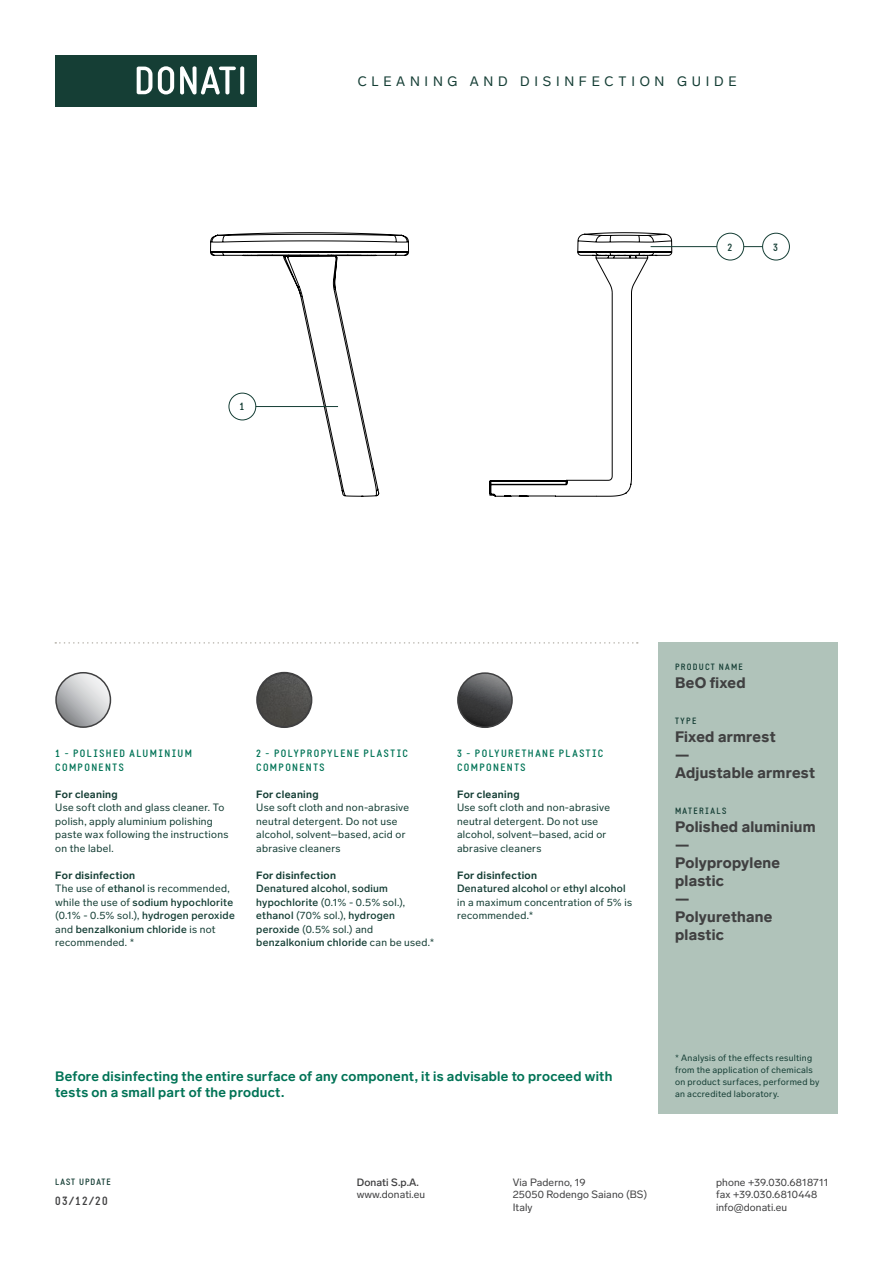
<style>
.page{position:relative;width:893px;height:1263px;background:#fff}
.page>*{position:absolute;margin:0;border:0;box-sizing:border-box;transform-origin:0 0}
.t1{font:900 15px/18px "Lab Grotesque";letter-spacing:.02em;color:#404041}
.t2{font:700 13.5px/16.5px "Lab Grotesque";letter-spacing:.02em;color:#007356}
.t3{font:13.5px "Lab Grotesque";letter-spacing:.35em;color:#153e35}
.t4{font:700 12px "Static";color:#404041}
.t5{font:10.5px/13.5px "Lab Grotesque";letter-spacing:.025em;color:#153e35}
.t6{font:500 10.5px/13.5px "Lab Grotesque";letter-spacing:.025em;color:#153e35}
.t7{font:10.5px/12.6px "Lab Grotesque";letter-spacing:.01em;color:#404041}
.t8{font:700 10.5px/13.5px "Static";letter-spacing:.135em;color:#007356}
.t9{font:700 10.5px "Lab Grotesque";letter-spacing:.03em;color:#153e35}
.t10{font:500 10.5px "Lab Grotesque";letter-spacing:.01em;color:#404041}
.t11{font:700 10.5px "Static";color:#153e35}
.t12{font:9px/12px "Lab Grotesque";letter-spacing:.03em;color:#153e35}
.t13{font:700 9px "Static";letter-spacing:.135em;color:#153e35}
.t14{font:700 9px "Static";letter-spacing:.1em;color:#153e35}
.s1{font-weight:700}
.s2{font-weight:500}
.s3{font-weight:400}
</style>
<div class="page">
<div style="left:658px;top:642px;width:180px;height:472px;background:#b0c3ba"></div>
<svg style="left:55px;top:642px;width:583px;height:2px"></svg>
<svg style="left:210px;top:232px;width:462px;height:265px"></svg>
<svg style="left:56px;top:673px;width:54px;height:54px;background:#c0c1c3"></svg>
<div style="left:55px;top:672px;width:56px;height:56px;border:2px solid #404041;border-radius:50%"></div>
<img style="left:257px;top:673px;width:54px;height:53px">
<div style="left:256px;top:672px;width:56px;height:56px;border:2px solid #404041;border-radius:50%"></div>
<svg style="left:458px;top:673px;width:54px;height:54px;background:#4b4c4d"></svg>
<div style="left:457px;top:672px;width:56px;height:56px;border:2px solid #404041;border-radius:50%"></div>
<hr style="left:251px;top:406px;width:87px;height:1px;background:#153e35">
<hr style="left:651px;top:246px;width:138px;height:1px;background:#153e35">
<div style="left:229px;top:393px;width:27px;height:27px;background:#fff;border-radius:50%"></div>
<div style="left:229px;top:393px;width:27px;height:27px;border:1px solid #153e35;border-radius:50%"></div>
<div style="left:763px;top:233px;width:26px;height:27px;background:#fff;border-radius:50%"></div>
<div style="left:762px;top:233px;width:28px;height:27px;border:1px solid #153e35;border-radius:50%"></div>
<div style="left:717px;top:233px;width:27px;height:27px;background:#fff;border-radius:50%"></div>
<div style="left:716px;top:233px;width:28px;height:27px;border:1px solid #153e35;border-radius:50%"></div>
<div style="left:55px;top:55px;width:202px;height:51px;background:#153e35"></div>
<svg style="left:137px;top:66px;width:107px;height:29px"></svg>
<p class="t3" style="left:358px;top:73px;width:380px">CLEANING AND DISINFECTION GUIDE</p>
<p class="t11" style="left:239px;top:400px;width:6px">1</p>
<p class="t11" style="left:727px;top:241px;width:6px">2</p>
<p class="t11" style="left:773px;top:241px;width:6px">3</p>
<p class="t8" style="left:55px;top:747px;width:138px">1 - POLISHED ALUMINIUM<br>COMPONENTS</p>
<p class="t9" style="left:55px;top:788px;width:64px">For cleaning</p>
<p class="t5" style="left:55px;top:801px;width:175px">Use soft cloth and glass cleaner. To polish, apply aluminium polishing paste wax following the instructions on the label.</p>
<p class="t5" style="left:55px;top:868px;width:181px"><span class="s1">For disinfection<br></span>The use of <span class="s2">ethanol</span> is recommended, while the use of <span class="s2">sodium hypochlorite </span>(0.1% - 0.5% sol.), <span class="s2">hydrogen peroxide </span>and <span class="s2">benzalkonium chloride</span> is not recommended. *</p>
<p class="t8" style="left:256px;top:747px;width:153px">2 - POLYPROPYLENE PLASTIC<br>COMPONENTS</p>
<p class="t9" style="left:256px;top:788px;width:64px">For cleaning</p>
<p class="t5" style="left:256px;top:801px;width:154px">Use soft cloth and non-abrasive neutral detergent. Do not use alcohol, solvent–based, acid or abrasive cleaners</p>
<p class="t6" style="left:256px;top:868px;width:180px"><span class="s1">For disinfection<br></span>Denatured alcohol<span class="s3">,</span> sodium hypochlorite <span class="s3">(0.1% - 0.5% sol.), </span>ethanol <span class="s3">(70% sol.),</span> hydrogen peroxide <span class="s3">(0.5% sol.) and </span>benzalkonium chloride <span class="s3">can be used.*</span></p>
<p class="t8" style="left:457px;top:747px;width:148px">3 - POLYURETHANE PLASTIC<br>COMPONENTS</p>
<p class="t9" style="left:457px;top:788px;width:64px">For cleaning</p>
<p class="t5" style="left:457px;top:801px;width:154px">Use soft cloth and non-abrasive neutral detergent. Do not use alcohol, solvent–based, acid or abrasive cleaners</p>
<p class="t5" style="left:457px;top:868px;width:177px"><span class="s1">For disinfection<br></span><span class="s2">Denatured alcohol</span> or <span class="s2">ethyl alcohol </span>in a maximum concentration of 5% is recommended.*</p>
<p class="t13" style="left:675px;top:662px;width:69px">PRODUCT NAME</p>
<h1 class="t1" style="left:675px;top:674px;width:72px">BeO fixed</h1>
<p class="t13" style="left:675px;top:716px;width:23px">TYPE</p>
<h1 class="t1" style="left:675px;top:728px;width:141px">Fixed armrest<br>—<br>Adjustable armrest</h1>
<p class="t13" style="left:675px;top:806px;width:53px">MATERIALS</p>
<h1 class="t1" style="left:675px;top:818px;width:142px">Polished aluminium —<br>Polypropylene plastic<br>—<br>Polyurethane plastic</h1>
<p class="t2" style="left:55px;top:1068px;width:559px">Before disinfecting the entire surface of any component, it is advisable to proceed with tests on a small part of the product.</p>
<p class="t12" style="left:675px;top:1052px;width:146px">* Analysis of the effects resulting from the application of chemicals on product surfaces, performed by an accredited laboratory.</p>
<p class="t14" style="left:55px;top:1176px;width:57px">LAST UPDATE</p>
<p class="t4" style="left:55px;top:1193px;width:54px">03/12/20</p>
<p class="t10" style="left:357px;top:1176px;width:64px">Donati S.p.A.</p>
<p class="t7" style="left:357px;top:1188px;width:70px">www.donati.eu</p>
<p class="t7" style="left:513px;top:1176px;width:136px">Via Paderno, 19<br>25050 Rodengo Saiano (BS)<br>Italy</p>
<p class="t7" style="left:716px;top:1176px;width:114px">phone +39.030.6818711 fax +39.030.6810448 info@donati.eu</p>
</div>
